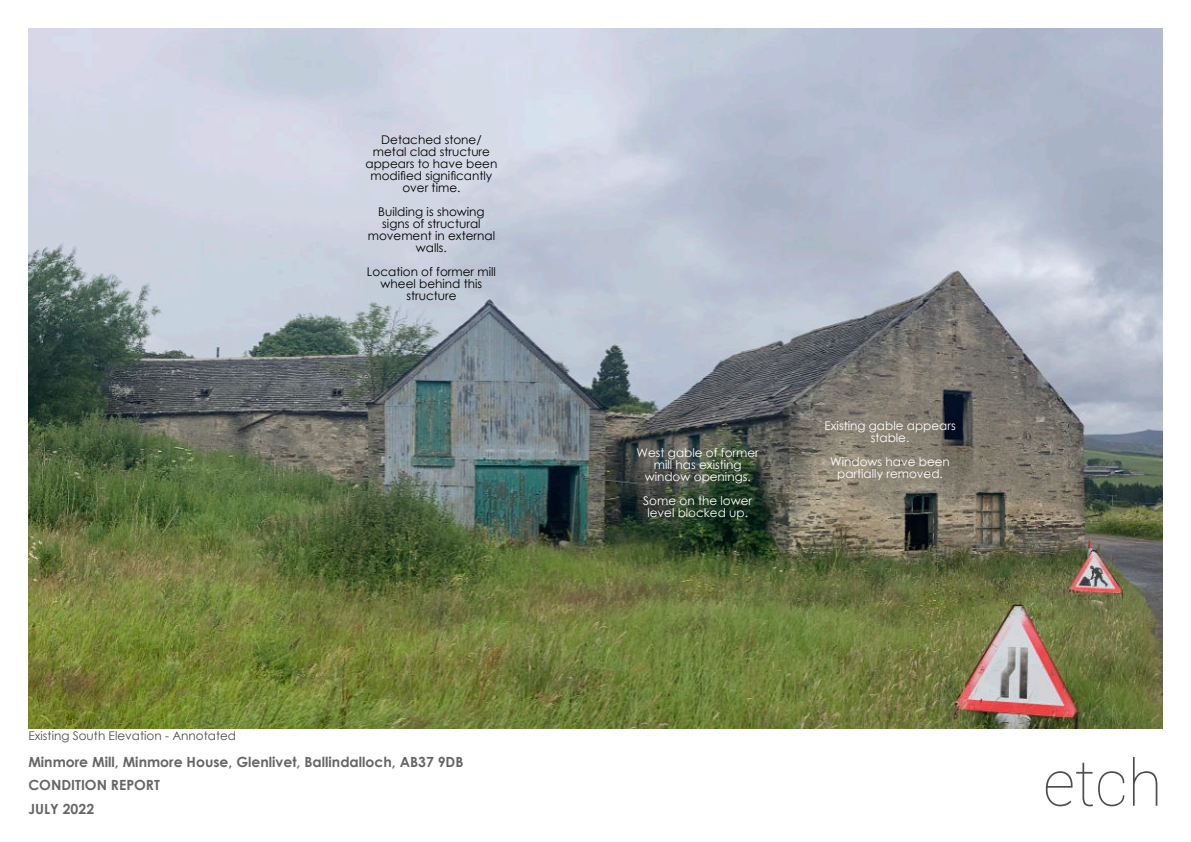
<style>
.page{position:relative;width:1191px;height:842px;background:#fff}
.page>*{position:absolute;margin:0;border:0;box-sizing:border-box;transform-origin:0 0}
.t1{font:100 64px "Roboto";color:#4d4d4d}
.t2{font:700 14px/23.2px "Century Gothic";color:#666}
.t3{font:12px/12px "Century Gothic";color:#000;text-align:center}
.t4{font:12px/12px "Century Gothic";color:#fff;text-align:center}
.t5{font:12px "Century Gothic";color:#4d4d4d}
</style>
<div class="page">
<img style="left:28px;top:28px;width:1134px;height:701px">
<p class="t3" style="left:365px;top:135px;width:133px">Detached stone/ metal clad structure appears to have been modified significantly over time.</p>
<p class="t3" style="left:368px;top:207px;width:129px">Building is showing signs of structural movement in external walls.</p>
<p class="t3" style="left:367px;top:267px;width:130px">Location of former mill wheel behind this structure</p>
<p class="t5" style="left:28px;top:731px;width:209px">Existing South Elevation - Annotated</p>
<p class="t4" style="left:636px;top:447px;width:124px">West gable of former mill has existing window openings.</p>
<p class="t4" style="left:643px;top:495px;width:110px">Some on the lower level blocked up.</p>
<p class="t4" style="left:824px;top:421px;width:133px">Existing gable appears stable.</p>
<p class="t4" style="left:830px;top:457px;width:121px">Windows have been partially removed.</p>
<p class="t2" style="left:28px;top:752px;width:437px">Minmore Mill, Minmore House, Glenlivet, Ballindalloch, AB37 9DB<br>CONDITION REPORT<br>JULY 2022</p>
<h1 class="t1" style="left:1042px;top:758px;width:121px">etch</h1>
</div>
